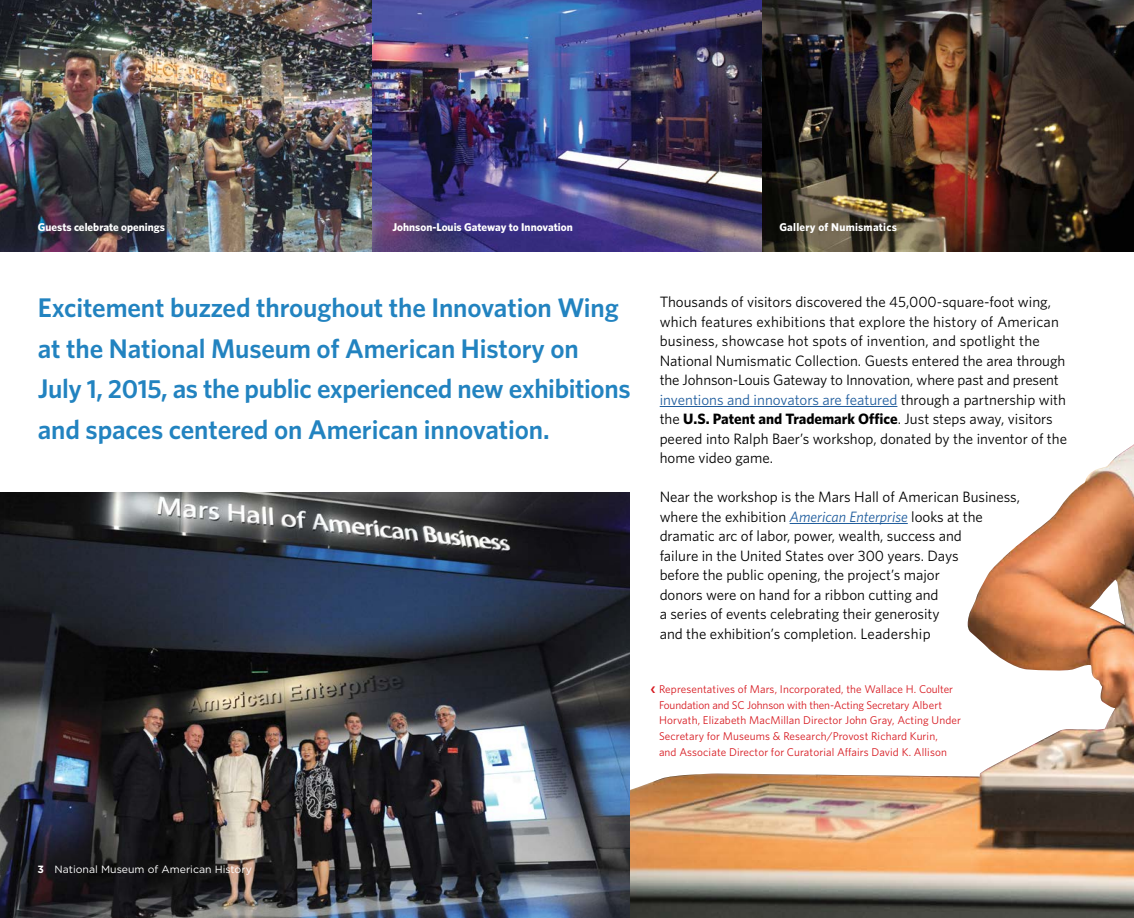
<style>
.page{position:relative;width:1134px;height:918px;background:#fff}
.page>*{position:absolute;margin:0;border:0;box-sizing:border-box;transform-origin:0 0}
.t1{font:600 27px/40.5px "Whitney";letter-spacing:-.005em;color:#2283c0}
.t2{font:15px/19.5px "Whitney";color:#000}
.t3{font:11.25px/15.8px "Whitney";letter-spacing:.01em;color:#d71920}
.t4{font:700 11.25px "Whitney";color:#fff}
.t5{font:700 11.25px "Whitney";letter-spacing:.02em;color:#fff}
.t6{font:10.5px "Gotham";color:#fff}
.s1{font-size:26.25px}
.s2{color:#215e9e}
.s3{font-weight:700}
.s4{font-style:italic;color:#215e9e}
</style>
<div class="page">
<img style="left:761px;top:0;width:373px;height:252px">
<img style="left:0;top:0;width:373px;height:252px">
<img style="left:625px;top:444px;width:509px;height:474px">
<img style="left:373px;top:0;width:388px;height:252px">
<img style="left:0;top:493px;width:630px;height:425px">
<hr style="left:660px;top:406px;width:237px;height:1px;background:#215e9e">
<hr style="left:790px;top:523px;width:118px;height:1px;background:#215e9e">
<svg style="left:651px;top:686px;width:4px;height:7px"></svg>
<p class="t4" style="left:38px;top:220px;width:129px">Guests celebrate openings</p>
<p class="t4" style="left:392px;top:220px;width:182px">Johnson-Louis Gateway to Innovation</p>
<p class="t5" style="left:779px;top:220px;width:119px">Gallery of Numismatics</p>
<h1 class="t1" style="left:38px;top:287px;width:594px">Excitement buzzed throughout the Innovation Wing at the National Museum of American History on<br>July <span class="s1">1</span>, <span class="s1">2015</span>, as the public experienced new exhibitions and spaces centered on American innovation.</h1>
<p class="t2" style="left:660px;top:292px;width:409px">Thousands of visitors discovered the 45,000-square-foot wing, which features exhibitions that explore the history of American business, showcase hot spots of invention, and spotlight the National Numismatic Collection. Guests entered the area through the Johnson-Louis Gateway to Innovation, where past and present <span class="s2">inventions and innovators are featured</span> through a partnership with the <span class="s3">U.S. Patent and Trademark Office</span>. Just steps away, visitors peered into Ralph Baer’s workshop, donated by the inventor of the home video game.</p>
<p class="t2" style="left:660px;top:487px;width:362px">Near the workshop is the Mars Hall of American Business, where the exhibition <span class="s4">American Enterprise</span> looks at the dramatic arc of labor, power, wealth, success and<br>failure in the United States over 300 years. Days<br>before the public opening, the project’s major<br>donors were on hand for a ribbon cutting and<br>a series of events celebrating their generosity<br>and the exhibition’s completion. Leadership</p>
<p class="t3" style="left:659px;top:681px;width:303px">Representatives of Mars, Incorporated, the Wallace H. Coulter Foundation and SC Johnson with then-Acting Secretary Albert Horvath, Elizabeth MacMillan Director John Gray, Acting Under Secretary for Museums &amp; Research/Provost Richard Kurin,<br>and Associate Director for Curatorial Affairs David K. Allison</p>
<p class="t6" style="left:38px;top:863px;width:216px"><span class="s3">3</span> National Museum of American History</p>
</div>
